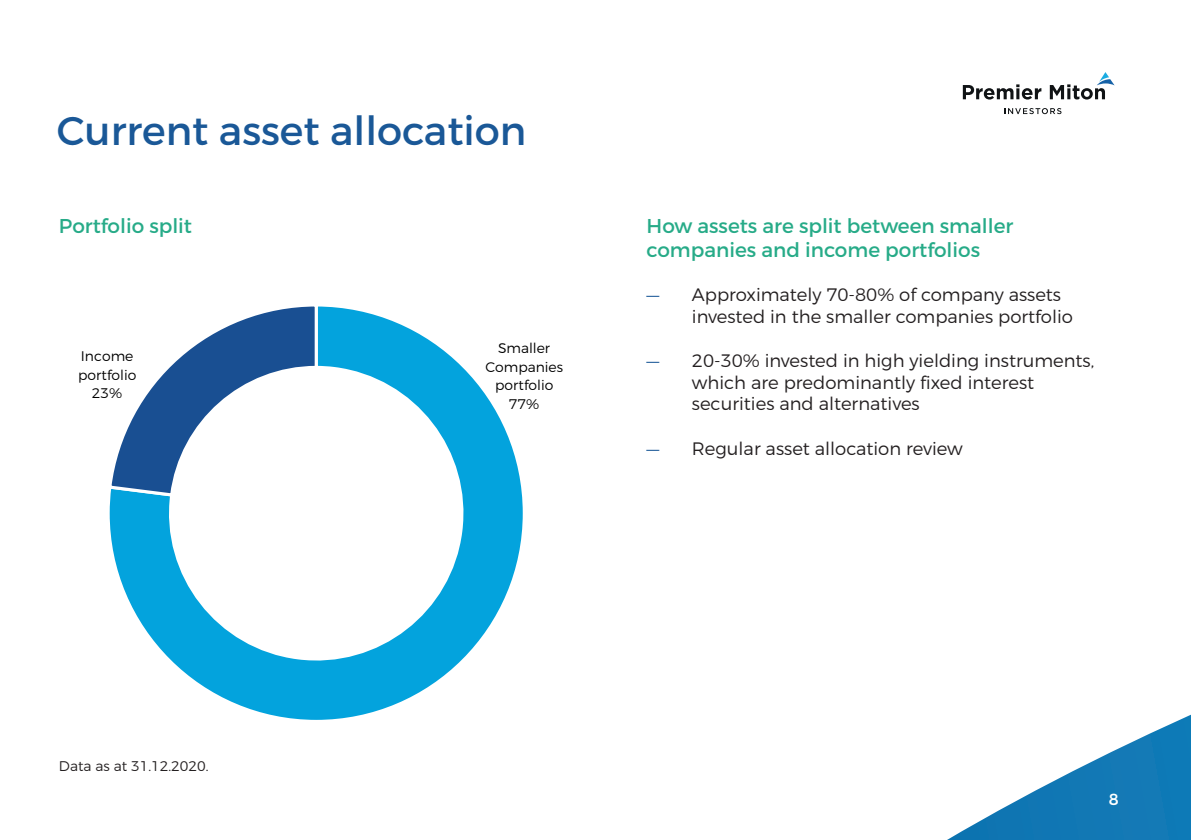
<style>
.page{position:relative;width:1191px;height:840px;background:#fff}
.page>*{position:absolute;margin:0;border:0;box-sizing:border-box;transform-origin:0 0}
.Heading{font:40px "Montserrat";color:#1a5897}
.t1{font:20px/24px "Montserrat";color:#27ab88}
.t2{font:300 18px/21.6px "Montserrat";color:#231f20}
.t3{font:500 16px "Montserrat";color:#fff}
.t4{font:300 14px/18.4px "Montserrat";letter-spacing:.005em;color:#000;text-align:center}
.t5{font:300 14px "Montserrat";color:#231f20}
.s1{color:#1a5897}
</style>
<div class="page">
<svg style="left:949px;top:714px;width:242px;height:125px"></svg>
<svg style="left:962px;top:84px;width:79px;height:15px"></svg>
<svg style="left:1049px;top:72px;width:65px;height:27px"></svg>
<svg style="left:1004px;top:108px;width:57px;height:6px"></svg>
<svg style="left:109px;top:306px;width:414px;height:414px"></svg>
<svg style="left:109px;top:306px;width:210px;height:192px"></svg>
<p class="Heading" style="left:57px;top:106px;width:471px">Current asset allocation</p>
<p class="t1" style="left:59px;top:213px;width:135px">Portfolio split</p>
<p class="t4" style="left:78px;top:347px;width:60px">Income portfolio<br>23%</p>
<p class="t4" style="left:485px;top:339px;width:79px">Smaller<br>Companies portfolio<br>77%</p>
<p class="t1" style="left:646px;top:213px;width:368px">How assets are split between smaller companies and income portfolios</p>
<p class="t2" style="left:692px;top:283px;width:382px;text-indent:-45px"><span class="s1">—</span> Approximately 70-80% of company assets invested in the smaller companies portfolio</p>
<p class="t2" style="left:692px;top:349px;width:404px;text-indent:-45px"><span class="s1">—</span> 20-30% invested in high yielding instruments, which are predominantly fixed interest securities and alternatives</p>
<p class="t2" style="left:646px;top:437px;width:318px"><span class="s1">—</span> Regular asset allocation review</p>
<p class="t5" style="left:59px;top:757px;width:151px">Data as at 31.12.2020.</p>
<p class="t3" style="left:1108px;top:789px;width:11px">8</p>
</div>
